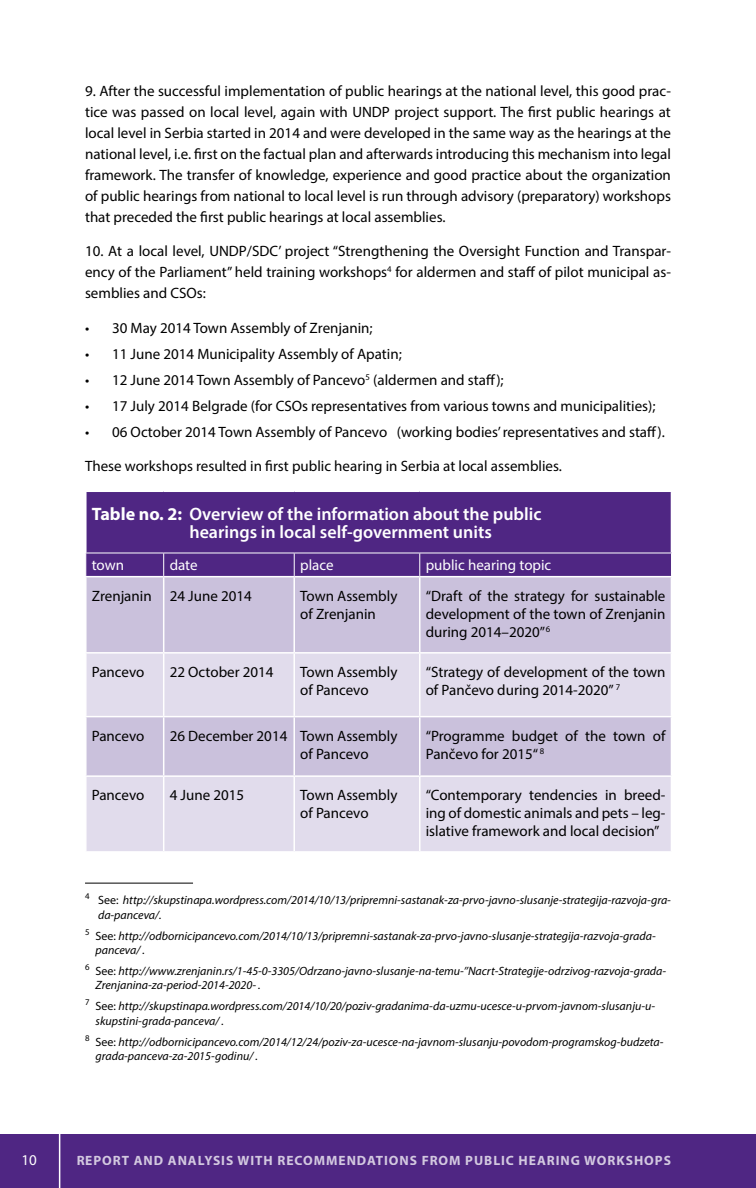
<style>
.page{position:relative;width:756px;height:1188px;background:#fff}
.page>*{position:absolute;margin:0;border:0;box-sizing:border-box;transform-origin:0 0}
.t1{font:600 18px/18px "Myriad Pro";color:#fff}
.t2{font:15px/18px "Myriad Pro";color:#000}
.t3{font:15px "Myriad Pro";color:#fff}
.t4{font:700 13.5px "Myriad Pro";letter-spacing:.07em;color:#fff}
.t5{font:italic 12px/14.4px "Myriad Pro";color:#000}
.s1{font-weight:700}
.s2{font-style:normal}
</style>
<div class="page">
<div style="left:0;top:1134px;width:756px;height:54px;background:#4f2683"></div>
<hr style="left:59px;top:1060px;width:1px;height:128px;background:#fff">
<div style="left:86px;top:491px;width:585px;height:62px;background:#4f2683"></div>
<div style="left:87px;top:577px;width:584px;height:75px;background:#cac1dc"></div>
<svg style="left:87px;top:654px;width:584px;height:197px;background:#dad4e7"></svg>
<hr style="left:85px;top:491px;width:79px;height:1px;background:#fff">
<hr style="left:85px;top:492px;width:2px;height:61px;background:#fff">
<hr style="left:164px;top:491px;width:130px;height:1px;background:#fff">
<hr style="left:294px;top:491px;width:126px;height:1px;background:#fff">
<hr style="left:420px;top:491px;width:252px;height:1px;background:#fff">
<svg style="left:85px;top:553px;width:587px;height:23px;background:#542d87"></svg>
<hr style="left:163px;top:577px;width:1px;height:75px;background:#fff">
<hr style="left:293px;top:577px;width:2px;height:75px;background:#fff">
<hr style="left:419px;top:577px;width:2px;height:75px;background:#fff">
<hr style="left:163px;top:717px;width:1px;height:58px;background:#fff">
<hr style="left:293px;top:717px;width:2px;height:58px;background:#fff">
<hr style="left:419px;top:717px;width:2px;height:58px;background:#fff">
<hr style="left:85px;top:716px;width:79px;height:1px;background:#fff">
<hr style="left:163px;top:654px;width:1px;height:62px;background:#fff">
<hr style="left:164px;top:716px;width:130px;height:1px;background:#fff">
<hr style="left:293px;top:654px;width:2px;height:62px;background:#fff">
<hr style="left:294px;top:716px;width:126px;height:1px;background:#fff">
<hr style="left:419px;top:654px;width:2px;height:62px;background:#fff">
<hr style="left:420px;top:716px;width:252px;height:1px;background:#fff">
<hr style="left:85px;top:775px;width:79px;height:2px;background:#fff">
<hr style="left:164px;top:775px;width:130px;height:2px;background:#fff">
<hr style="left:163px;top:777px;width:1px;height:74px;background:#fff">
<hr style="left:294px;top:775px;width:126px;height:2px;background:#fff">
<hr style="left:293px;top:777px;width:2px;height:74px;background:#fff">
<hr style="left:420px;top:775px;width:252px;height:2px;background:#fff">
<hr style="left:419px;top:777px;width:2px;height:74px;background:#fff">
<hr style="left:85px;top:883px;width:108px;height:1px;background:#000">
<p class="t2" style="left:85px;top:80px;width:587px;line-height:21px;text-align:justify">9. After the successful implementation of public hearings at the national level, this good prac&shy;tice was passed on local level, again with UNDP project support. The first public hearings at local level in Serbia started in 2014 and were developed in the same way as the hearings at the national level, i.e. first on the factual plan and afterwards introducing this mechanism into legal framework. The transfer of knowledge, experience and good practice about the organization of public hearings from national to local level is run through advisory (preparatory) workshops that preceded the first public hearings at local assemblies.</p>
<p class="t2" style="left:85px;top:240px;width:587px;line-height:21px;text-align:justify">10. At a local level, UNDP/SDC’ project “Strengthening the Oversight Function and Transpar&shy;ency of the Parliament” held training workshops<sup>4</sup> for aldermen and staff of pilot municipal as&shy;semblies and CSOs:</p>
<p class="t2" style="left:85px;top:318px;width:289px">• 30 May 2014 Town Assembly of Zrenjanin;</p>
<p class="t2" style="left:85px;top:344px;width:318px">• 11 June 2014 Municipality Assembly of Apatin;</p>
<p class="t2" style="left:85px;top:370px;width:420px">• 12 June 2014 Town Assembly of Pancevo<sup>5</sup> (aldermen and staff);</p>
<p class="t2" style="left:85px;top:396px;width:572px">• 17 July 2014 Belgrade (for CSOs representatives from various towns and municipalities);</p>
<p class="t2" style="left:85px;top:422px;width:581px">• 06 October 2014 Town Assembly of Pancevo (working bodies’ representatives and staff).</p>
<p class="t2" style="left:85px;top:457px;width:479px">These workshops resulted in first public hearing in Serbia at local assemblies.</p>
<p class="t1" style="left:189px;top:504px;width:354px;text-indent:-98px"><span class="s1">Table no. 2:</span> Overview of the information about the public hearings in local self-government units</p>
<p class="t3" style="left:92px;top:556px;width:34px">town</p>
<p class="t3" style="left:170px;top:556px;width:30px">date</p>
<p class="t3" style="left:300px;top:556px;width:35px">place</p>
<p class="t3" style="left:426px;top:556px;width:127px">public hearing topic</p>
<p class="t2" style="left:92px;top:586px;width:162px">Zrenjanin 24 June 2014</p>
<p class="t2" style="left:300px;top:586px;width:99px">Town Assembly of Zrenjanin</p>
<p class="t2" style="left:426px;top:586px;width:241px;text-align:justify">“Draft of the strategy for sustainable development of the town of Zrenjanin during 2014–2020” <sup>6</sup></p>
<p class="t2" style="left:92px;top:663px;width:54px">Pancevo</p>
<p class="t2" style="left:170px;top:663px;width:105px">22 October 2014</p>
<p class="t2" style="left:300px;top:663px;width:99px">Town Assembly of Pancevo</p>
<p class="t2" style="left:426px;top:663px;width:241px">“Strategy of development of the town of Pančevo during 2014-2020” <sup>7</sup></p>
<p class="t2" style="left:92px;top:726px;width:54px">Pancevo</p>
<p class="t2" style="left:300px;top:726px;width:99px;text-indent:-131px">26 December 2014 Town Assembly of Pancevo</p>
<p class="t2" style="left:426px;top:726px;width:241px">“Programme budget of the town of<br>Pančevo for 2015“ <sup>8</sup></p>
<p class="t2" style="left:92px;top:786px;width:54px">Pancevo</p>
<p class="t2" style="left:170px;top:786px;width:76px">4 June 2015</p>
<p class="t2" style="left:300px;top:786px;width:99px">Town Assembly of Pancevo</p>
<p class="t2" style="left:426px;top:786px;width:241px;text-align:justify">“Contemporary tendencies in breed&shy;ing of domestic animals and pets – leg&shy;islative framework and local decision”</p>
<p class="t5" style="left:98px;top:893px;width:574px;text-indent:-13px"><sup>4</sup> <span class="s2">See:</span> http://skupstinapa.wordpress.com/2014/10/13/pripremni-sastanak-za-prvo-javno-slusanje-strategija-razvoja-gra&shy;da-panceva/.</p>
<p class="t5" style="left:96px;top:928px;width:562px;text-indent:-10px"><sup>5</sup> <span class="s2">See:</span> http://odbornicipancevo.com/2014/10/13/pripremni-sastanak-za-prvo-javno-slusanje-strategija-razvoja-grada&shy;panceva/ .</p>
<p class="t5" style="left:96px;top:964px;width:572px;text-indent:-10px"><sup>6</sup> <span class="s2">See:</span> http://www.zrenjanin.rs/1-45-0-3305/Odrzano-javno-slusanje-na-temu-’’Nacrt-Strategije-odrzivog-razvoja-grada-<br>Zrenjanina-za-period-2014-2020- .</p>
<p class="t5" style="left:96px;top:999px;width:561px;text-indent:-10px"><sup>7</sup> <span class="s2">See:</span> http://skupstinapa.wordpress.com/2014/10/20/poziv-gradanima-da-uzmu-ucesce-u-prvom-javnom-slusanju-u&shy;skupstini-grada-panceva/ .</p>
<p class="t5" style="left:96px;top:1034px;width:569px;text-indent:-10px"><sup>8</sup> <span class="s2">See:</span> http://odbornicipancevo.com/2014/12/24/poziv-za-ucesce-na-javnom-slusanju-povodom-programskog-budzeta&shy;grada-panceva-za-2015-godinu/ .</p>
<p class="t3" style="left:22px;top:1151px;width:17px">10</p>
<p class="t4" style="left:76px;top:1151px;width:596px">REPORT AND ANALYSIS WITH RECOMMENDATIONS FROM PUBLIC HEARING WORKSHOPS</p>
</div>
